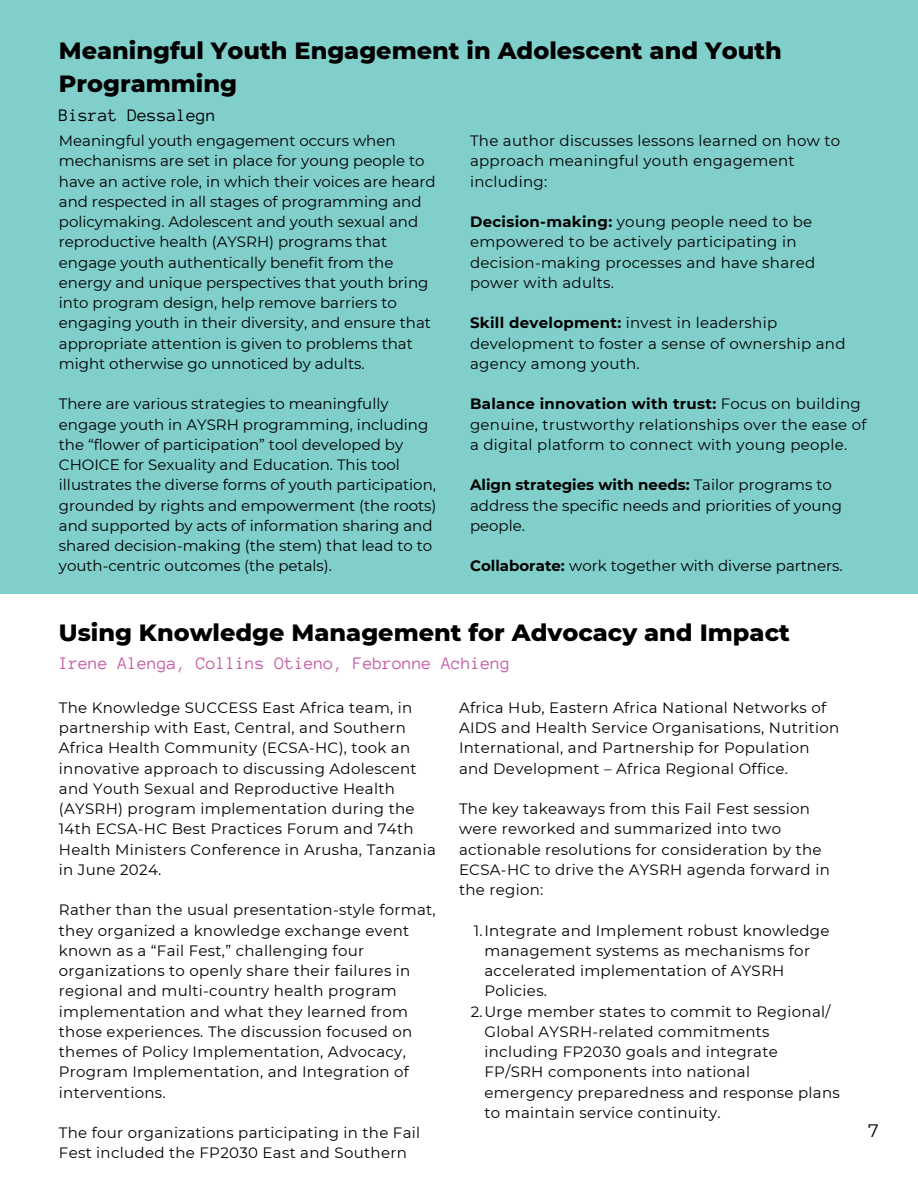
<style>
.page{position:relative;width:918px;height:1188px;background:#fff}
.page>*{position:absolute;margin:0;border:0;box-sizing:border-box;transform-origin:0 0}
.t1{font:800 24px/32.7px "Montserrat";color:#000}
.t2{font:18px "Anonymous Pro";color:#c55ea4}
.t3{font:18px "Anonymous Pro";color:#000}
.t4{font:18px "Montserrat";color:#000}
.t5{font:15px/20.2px "Montserrat";letter-spacing:.02em;color:#000}
.t6{font:15px/20.2px "Montserrat";color:#000}
.s1{font-weight:700}
</style>
<div class="page">
<div style="left:0;top:0;width:918px;height:594px;background:#81cfcb"></div>
<p class="t1" style="left:59px;top:34px;width:724px">Meaningful Youth Engagement in Adolescent and Youth<br>Programming</p>
<p class="t3" style="left:59px;top:106px;width:158px">Bisrat Dessalegn</p>
<p class="t5" style="left:470px;top:131px;width:372px">The author discusses lessons learned on how to approach meaningful youth engagement including:</p>
<p class="t5" style="left:470px;top:212px;width:347px"><span class="s1">Decision-making:</span> young people need to be empowered to be actively participating in decision-making processes and have shared power with adults.</p>
<p class="t5" style="left:470px;top:313px;width:377px"><span class="s1">Skill development:</span> invest in leadership development to foster a sense of ownership and agency among youth.</p>
<p class="t5" style="left:470px;top:394px;width:398px"><span class="s1">Balance innovation with trust:</span> Focus on building genuine, trustworthy relationships over the ease of a digital platform to connect with young people.</p>
<p class="t6" style="left:470px;top:475px;width:373px"><span class="s1">Align strategies with needs:</span> Tailor programs to address the specific needs and priorities of young people.</p>
<p class="t6" style="left:470px;top:556px;width:374px"><span class="s1">Collaborate:</span> work together with diverse partners.</p>
<h1 class="t6" style="left:59px;top:131px;width:378px">Meaningful youth engagement occurs when mechanisms are set in place for young people to have an active role, in which their voices are heard and respected in all stages of programming and policymaking. Adolescent and youth sexual and reproductive health (AYSRH) programs that engage youth authentically benefit from the energy and unique perspectives that youth bring into program design, help remove barriers to engaging youth in their diversity, and ensure that appropriate attention is given to problems that might otherwise go unnoticed by adults.</h1>
<h2 class="t6" style="left:59px;top:394px;width:379px">There are various strategies to meaningfully engage youth in AYSRH programming, including the “flower of participation” tool developed by CHOICE for Sexuality and Education. This tool illustrates the diverse forms of youth participation, grounded by rights and empowerment (the roots) and supported by acts of information sharing and shared decision-making (the stem) that lead to to youth-centric outcomes (the petals).</h2>
<p class="t1" style="left:59px;top:616px;width:732px">Using Knowledge Management for Advocacy and Impact</p>
<p class="t2" style="left:59px;top:654px;width:453px">Irene Alenga, Collins Otieno, Febronne Achieng</p>
<p class="t5" style="left:459px;top:697px;width:382px">Africa Hub, Eastern Africa National Networks of AIDS and Health Service Organisations, Nutrition International, and Partnership for Population and Development – Africa Regional Office.</p>
<p class="t5" style="left:459px;top:799px;width:372px">The key takeaways from this Fail Fest session were reworked and summarized into two actionable resolutions for consideration by the ECSA-HC to drive the AYSRH agenda forward in the region:</p>
<p class="t5" style="left:484px;top:920px;width:347px;text-indent:-11px">1.Integrate and Implement robust knowledge management systems as mechanisms for accelerated implementation of AYSRH<br>Policies.</p>
<p class="t5" style="left:484px;top:1001px;width:357px;text-indent:-14px">2.Urge member states to commit to Regional/ Global AYSRH-related commitments including FP2030 goals and integrate FP/SRH components into national emergency preparedness and response plans to maintain service continuity.</p>
<h1 class="t5" style="left:59px;top:697px;width:379px">The Knowledge SUCCESS East Africa team, in partnership with East, Central, and Southern Africa Health Community (ECSA-HC), took an innovative approach to discussing Adolescent and Youth Sexual and Reproductive Health (AYSRH) program implementation during the 14th ECSA-HC Best Practices Forum and 74th Health Ministers Conference in Arusha, Tanzania in June 2024.</h1>
<h2 class="t5" style="left:59px;top:900px;width:378px">Rather than the usual presentation-style format, they organized a knowledge exchange event known as a “Fail Fest,” challenging four organizations to openly share their failures in regional and multi-country health program implementation and what they learned from those experiences. The discussion focused on themes of Policy Implementation, Advocacy, Program Implementation, and Integration of interventions.</h2>
<p class="t5" style="left:59px;top:1123px;width:363px">The four organizations participating in the Fail<br>Fest included the FP2030 East and Southern</p>
<p class="t4" style="left:868px;top:1119px;width:12px">7</p>
</div>
